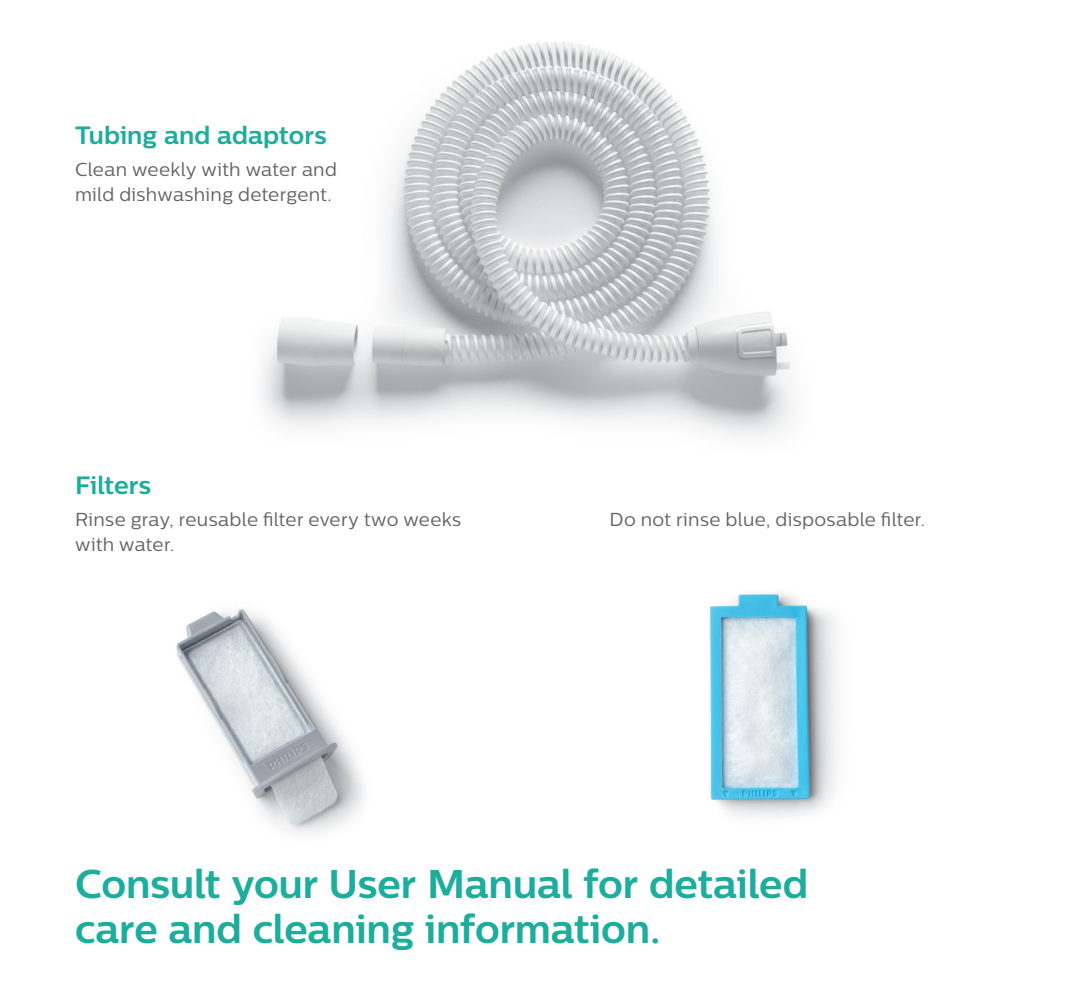
<style>
.page{position:relative;width:1080px;height:990px;background:#fff}
.page>*{position:absolute;margin:0;border:0;box-sizing:border-box;transform-origin:0 0}
._01_Body_Copy{font:700 40px/45px "Centrale Sans";letter-spacing:-.005em;color:#1cad9c}
._01_Body_Copy-2{font:700 25px "Centrale Sans";color:#1cad9c}
._01_Body_Copy-3{font:18.75px/25px "Centrale Sans";letter-spacing:.015em;color:#636366}
</style>
<div class="page">
<img style="left:261px;top:41px;width:531px;height:395px">
<img style="left:176px;top:609px;width:188px;height:224px">
<img style="left:709px;top:593px;width:128px;height:224px">
<p class="_01_Body_Copy-2" style="left:75px;top:120px;width:253px">Tubing and adaptors</p>
<p class="_01_Body_Copy-3" style="left:75px;top:157px;width:264px">Clean weekly with water and mild dishwashing detergent.</p>
<p class="_01_Body_Copy-2" style="left:75px;top:470px;width:78px">Filters</p>
<p class="_01_Body_Copy-3" style="left:75px;top:507px;width:388px">Rinse gray, reusable filter every two weeks with water.</p>
<p class="_01_Body_Copy-3" style="left:610px;top:507px;width:317px">Do not rinse blue, disposable filter.</p>
<p class="_01_Body_Copy" style="left:75px;top:860px;width:735px">Consult your User Manual for detailed care and cleaning information.</p>
</div>
